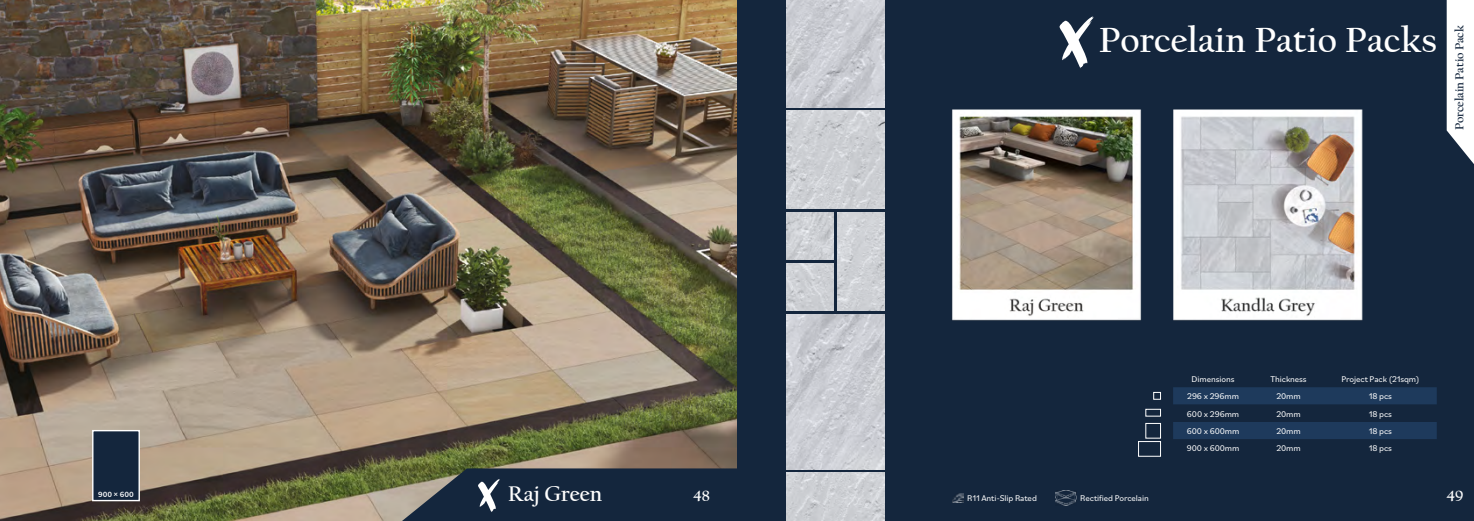
<style>
.page{position:relative;width:1474px;height:521px;background:#fff}
.page>*{position:absolute;margin:0;border:0;box-sizing:border-box;transform-origin:0 0}
.t1{font:700 36.75px "Californian FB";color:#fff}
.t2{font:700 22.31px "Californian FB";color:#fff}
.t3{font:700 15.75px "Californian FB";color:#fff}
.t4{font:700 12.25px "Californian FB";letter-spacing:-.01em;color:#14263d}
.t5{font:8.75px "Bilo";letter-spacing:-.01em;color:#fff}
.t6{font:500 7.88px "Bilo";letter-spacing:-.01em;color:#fff}
</style>
<div class="page">
<div style="left:737px;top:0;width:736px;height:521px;background:#14263d"></div>
<svg style="left:1446px;top:0;width:27px;height:163px;background:#e1e4e7"></svg>
<img style="left:0;top:0;width:737px;height:521px">
<svg style="left:402px;top:468px;width:335px;height:53px;background:#243445"></svg>
<div style="left:92px;top:430px;width:48px;height:71px;background:#14263d;border:1px solid #fff"></div>
<svg style="left:1059px;top:16px;width:34px;height:53px"></svg>
<svg style="left:1173px;top:387px;width:263px;height:52px"></svg>
<div style="left:1153px;top:392px;width:7px;height:7px;border:1px solid #fff"></div>
<div style="left:1145px;top:409px;width:15px;height:7px;border:1px solid #fff"></div>
<div style="left:1138px;top:441px;width:22px;height:15px;border:1px solid #fff"></div>
<svg style="left:952px;top:493px;width:11px;height:9px"></svg>
<img style="left:1055px;top:490px;width:21px;height:16px">
<img style="left:952px;top:109px;width:190px;height:212px">
<img style="left:837px;top:212px;width:47px;height:98px">
<img style="left:786px;top:212px;width:47px;height:47px">
<img style="left:786px;top:264px;width:47px;height:46px">
<img style="left:786px;top:314px;width:98px;height:155px">
<img style="left:786px;top:473px;width:98px;height:48px">
<img style="left:786px;top:0;width:98px;height:107px">
<img style="left:786px;top:111px;width:98px;height:98px">
<img style="left:1173px;top:109px;width:190px;height:212px">
<p class="t6" style="left:98px;top:489px;width:37px">900 × 600</p>
<h2 class="t2" style="left:508px;top:481px;width:96px">Raj Green</h2>
<h3 class="t3" style="left:693px;top:487px;width:18px">48</h3>
<h1 class="t1" style="left:1098px;top:20px;width:339px">Porcelain Patio Packs</h1>
<h3 class="t4" style="left:1452px;top:130px;width:107px;rotate:-90deg">Porcelain Patio Pack</h3>
<p class="t5" style="left:967px;top:492px;width:71px">R11 Anti-Slip Rated</p>
<p class="t5" style="left:1080px;top:492px;width:70px">Rectified Porcelain</p>
<p class="t5" style="left:1191px;top:373px;width:44px">Dimensions</p>
<p class="t5" style="left:1270px;top:373px;width:38px">Thickness</p>
<p class="t5" style="left:1341px;top:373px;width:80px">Project Pack (21sqm)</p>
<p class="t5" style="left:1187px;top:390px;width:53px">296 x 296mm</p>
<p class="t5" style="left:1276px;top:390px;width:26px">20mm</p>
<p class="t5" style="left:1368px;top:390px;width:25px">18 pcs</p>
<p class="t5" style="left:1186px;top:408px;width:54px">600 x 296mm</p>
<p class="t5" style="left:1276px;top:408px;width:26px">20mm</p>
<p class="t5" style="left:1368px;top:408px;width:25px">18 pcs</p>
<p class="t5" style="left:1186px;top:425px;width:54px">600 x 600mm</p>
<p class="t5" style="left:1276px;top:425px;width:26px">20mm</p>
<p class="t5" style="left:1368px;top:425px;width:25px">18 pcs</p>
<p class="t5" style="left:1186px;top:442px;width:54px">900 x 600mm</p>
<p class="t5" style="left:1276px;top:442px;width:26px">20mm</p>
<p class="t5" style="left:1368px;top:442px;width:25px">18 pcs</p>
<h3 class="t3" style="left:1446px;top:487px;width:19px">49</h3>
</div>
